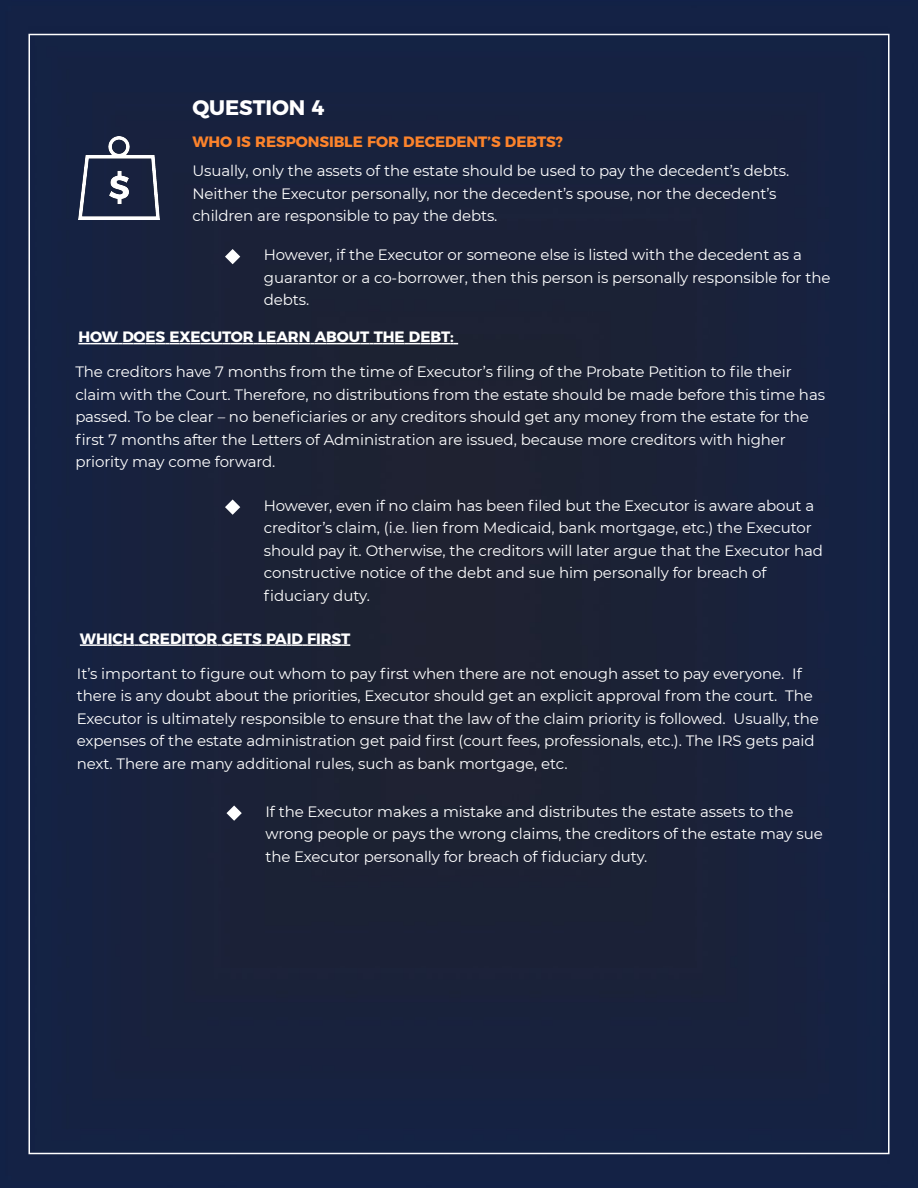
<style>
.page{position:relative;width:918px;height:1188px;background:#fff}
.page>*{position:absolute;margin:0;border:0;box-sizing:border-box;transform-origin:0 0}
.t1{font:700 21px "Montserrat";letter-spacing:-.005em;color:#fff}
.t2{font:15px/22.5px "Montserrat";letter-spacing:-.01em;color:#fff}
.t3{font:700 15px "Montserrat";letter-spacing:-.005em;color:#fff}
.t4{font:700 15px "Montserrat";letter-spacing:-.005em;color:#fc832b}
</style>
<div class="page">
<img style="left:0;top:0;width:918px;height:1188px">
<img style="left:79px;top:136px;width:80px;height:83px">
<svg style="left:78px;top:343px;width:380px;height:1px"></svg>
<svg style="left:80px;top:644px;width:270px;height:2px"></svg>
<svg style="left:226px;top:805px;width:16px;height:16px"></svg>
<svg style="left:225px;top:499px;width:15px;height:16px"></svg>
<svg style="left:225px;top:249px;width:15px;height:15px"></svg>
<h1 class="t1" style="left:192px;top:95px;width:134px">QUESTION 4</h1>
<p class="t4" style="left:192px;top:133px;width:372px">WHO IS RESPONSIBLE FOR DECEDENT’S DEBTS?</p>
<p class="t2" style="left:192px;top:160px;width:598px">Usually, only the assets of the estate should be used to pay the decedent’s debts.<br>Neither the Executor personally, nor the decedent’s spouse, nor the decedent’s children are responsible to pay the debts.</p>
<p class="t2" style="left:264px;top:244px;width:568px">However, if the Executor or someone else is listed with the decedent as a guarantor or a co-borrower, then this person is personally responsible for the debts.</p>
<p class="t3" style="left:78px;top:328px;width:377px">HOW DOES EXECUTOR LEARN ABOUT THE DEBT:</p>
<p class="t2" style="left:75px;top:361px;width:751px">The creditors have 7 months from the time of Executor’s filing of the Probate Petition to file their claim with the Court. Therefore, no distributions from the estate should be made before this time has passed. To be clear – no beneficiaries or any creditors should get any money from the estate for the first 7 months after the Letters of Administration are issued, because more creditors with higher priority may come forward.</p>
<p class="t2" style="left:264px;top:494px;width:561px">However, even if no claim has been filed but the Executor is aware about a creditor’s claim, (i.e. lien from Medicaid, bank mortgage, etc.) the Executor should pay it. Otherwise, the creditors will later argue that the Executor had constructive notice of the debt and sue him personally for breach of fiduciary duty.</p>
<p class="t3" style="left:80px;top:629px;width:272px">WHICH CREDITOR GETS PAID FIRST</p>
<p class="t2" style="left:77px;top:662px;width:743px">It’s important to figure out whom to pay first when there are not enough asset to pay everyone. If there is any doubt about the priorities, Executor should get an explicit approval from the court. The Executor is ultimately responsible to ensure that the law of the claim priority is followed. Usually, the expenses of the estate administration get paid first (court fees, professionals, etc.). The IRS gets paid next. There are many additional rules, such as bank mortgage, etc.</p>
<p class="t2" style="left:265px;top:800px;width:559px">If the Executor makes a mistake and distributes the estate assets to the wrong people or pays the wrong claims, the creditors of the estate may sue the Executor personally for breach of fiduciary duty.</p>
</div>
